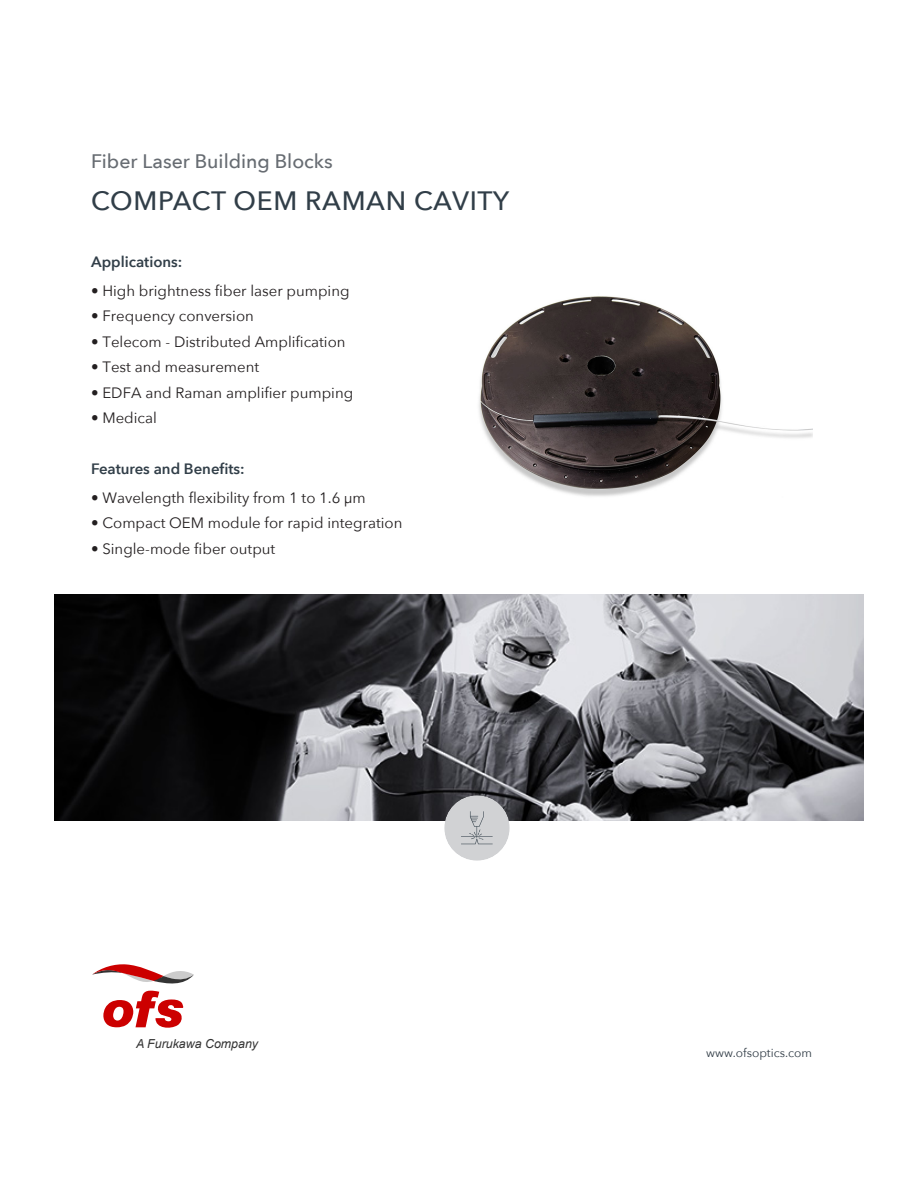
<style>
.page{position:relative;width:918px;height:1188px;background:#fff}
.page>*{position:absolute;margin:0;border:0;box-sizing:border-box;transform-origin:0 0}
.t1{font:500 26.55px "Avenir Next";letter-spacing:.025em;color:#313e48}
.t2{font:500 19.5px "Avenir Next";color:#676c72}
.t3{font:15px "Avenir Next";color:#231f20}
.t4{font:600 15px "Avenir Next";color:#313e48}
.t5{font:italic 12.45px "Arial";color:#333}
.t6{font:12px "Avenir Next";color:#323d47}
</style>
<div class="page">
<svg style="left:92px;top:964px;width:102px;height:64px"></svg>
<img style="left:479px;top:296px;width:333px;height:200px">
<img style="left:54px;top:594px;width:810px;height:227px">
<div style="left:444px;top:795px;width:66px;height:66px;background:#d1d2d4;border-radius:50%"></div>
<svg style="left:461px;top:811px;width:32px;height:33px"></svg>
<h2 class="t2" style="left:91px;top:145px;width:243px">Fiber Laser Building Blocks</h2>
<h1 class="t1" style="left:91px;top:178px;width:420px">COMPACT OEM RAMAN CAVITY</h1>
<p class="t4" style="left:91px;top:249px;width:93px">Applications:</p>
<p class="t3" style="left:91px;top:278px;width:260px">• High brightness fiber laser pumping</p>
<p class="t3" style="left:91px;top:304px;width:164px">• Frequency conversion</p>
<p class="t3" style="left:91px;top:329px;width:256px">• Telecom - Distributed Amplification</p>
<p class="t3" style="left:91px;top:355px;width:170px">• Test and measurement</p>
<p class="t3" style="left:91px;top:380px;width:264px">• EDFA and Raman amplifier pumping</p>
<p class="t3" style="left:91px;top:406px;width:67px">• Medical</p>
<p class="t4" style="left:91px;top:456px;width:155px">Features and Benefits:</p>
<p class="t3" style="left:91px;top:485px;width:276px">• Wavelength flexibility from 1 to 1.6 µm</p>
<p class="t3" style="left:91px;top:510px;width:313px">• Compact OEM module for rapid integration</p>
<p class="t3" style="left:91px;top:536px;width:186px">• Single-mode fiber output</p>
<p class="t5" style="left:136px;top:1035px;width:124px">A Furukawa Company</p>
<p class="t6" style="left:706px;top:1042px;width:107px">www.ofsoptics.com</p>
</div>
